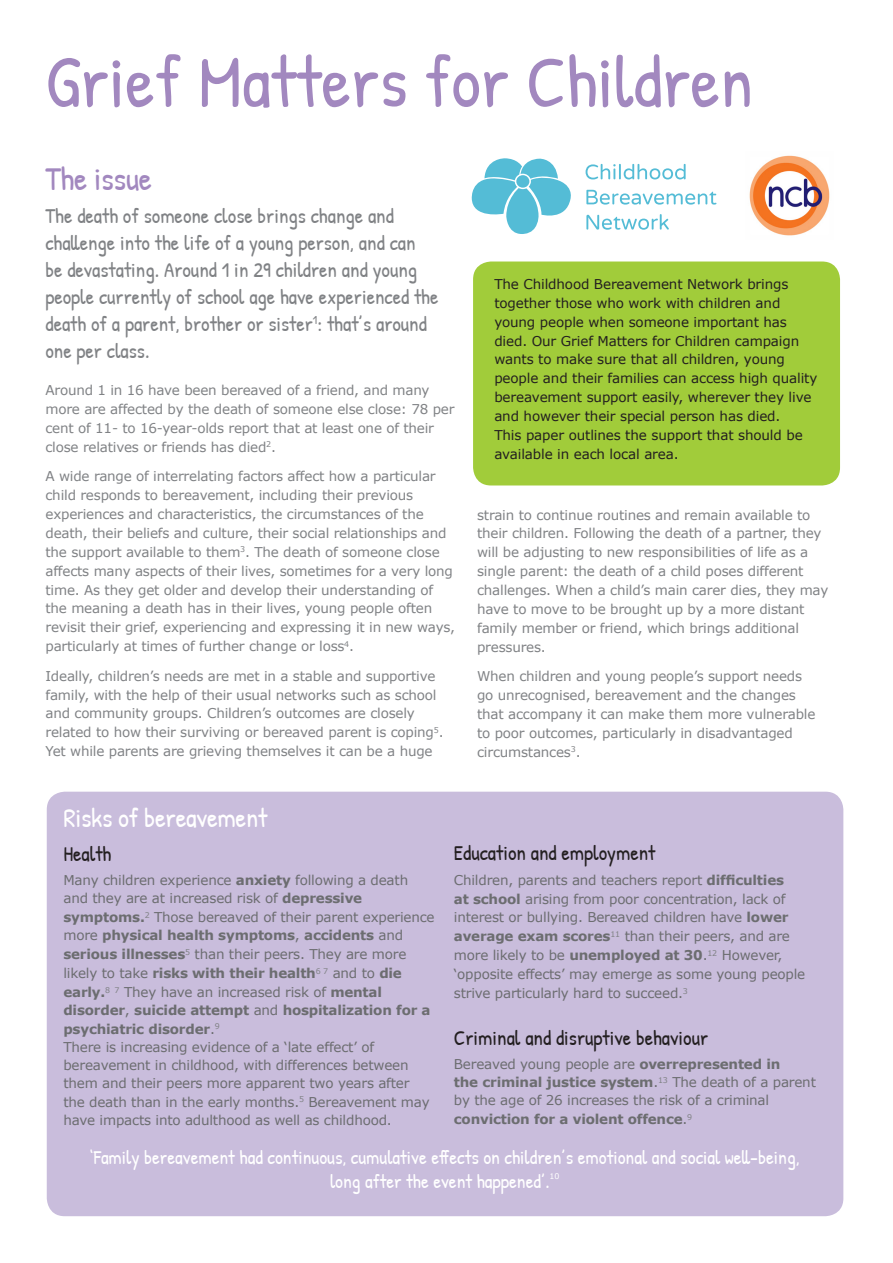
<style>
.page{position:relative;width:893px;height:1263px;background:#fff}
.page>*{position:absolute;margin:0;border:0;box-sizing:border-box;transform-origin:0 0}
.t1{font:73.65px "Patrick Hand";color:#a288bf}
.t2{font:33px "Patrick Hand";letter-spacing:-.01em;color:#a288bf}
.t3{font:27px "Patrick Hand";letter-spacing:-.01em;color:#fff}
.t4{font:21px/27px "Patrick Hand";color:#808285}
.t5{font:21px "Patrick Hand";color:#231f20}
.t6{font:19.5px/24px "Patrick Hand";color:#fff;text-align:center}
.t7{font:13.5px/18.9px "Verdana";letter-spacing:-.015em;color:#808285}
.t8{font:13.5px/18.6px "Verdana";letter-spacing:-.015em;color:#6c6d70}
.t9{font:13.5px/18.9px "Verdana";letter-spacing:-.01em;color:#231f20}
.t10{font:7.8px "Verdana";color:#fff}
.s1{font-weight:700}
</style>
<div class="page">
<svg style="left:471px;top:158px;width:100px;height:76px"></svg>
<svg style="left:586px;top:164px;width:100px;height:15px"></svg>
<svg style="left:586px;top:190px;width:130px;height:15px"></svg>
<svg style="left:586px;top:214px;width:83px;height:16px"></svg>
<img style="left:749px;top:155px;width:81px;height:81px">
<div style="left:473px;top:261px;width:367px;height:224px;background:#a1cc3a;border-radius:18px"></div>
<div style="left:47px;top:792px;width:796px;height:424px;background:#c9bddc;border-radius:18px"></div>
<p class="t1" style="left:45px;top:30px;width:709px">Grief Matters for Children</p>
<p class="t2" style="left:45px;top:156px;width:108px">The issue</p>
<p class="t4" style="left:45px;top:202px;width:394px">The death of someone close brings change and challenge into the life of a young person, and can<br>be devastating. Around 1 in 29 children and young people currently of school age have experienced the death of a parent, brother or sister<sup>1</sup>: that’s around one per class.</p>
<p class="t7" style="left:45px;top:381px;width:411px">Around 1 in 16 have been bereaved of a friend, and many more are affected by the death of someone else close: 78 per cent of 11- to 16-year-olds report that at least one of their close relatives or friends has died<sup>2</sup>.</p>
<p class="t7" style="left:45px;top:467px;width:411px">A wide range of interrelating factors affect how a particular child responds to bereavement, including their previous experiences and characteristics, the circumstances of the death, their beliefs and culture, their social relationships and the support available to them<sup>3</sup>. The death of someone close affects many aspects of their lives, sometimes for a very long time. As they get older and develop their understanding of the meaning a death has in their lives, young people often revisit their grief, experiencing and expressing it in new ways, particularly at times of further change or loss<sup>4</sup>.</p>
<p class="t7" style="left:45px;top:666px;width:400px">Ideally, children’s needs are met in a stable and supportive family, with the help of their usual networks such as school and community groups. Children’s outcomes are closely related to how their surviving or bereaved parent is coping<sup>5</sup>.<br>Yet while parents are grieving themselves it can be a huge</p>
<p class="t9" style="left:494px;top:275px;width:325px">The Childhood Bereavement Network brings together those who work with children and young people when someone important has died. Our Grief Matters for Children campaign wants to make sure that all children, young people and their families can access high quality bereavement support easily, wherever they live and however their special person has died.</p>
<p class="t9" style="left:494px;top:426px;width:310px">This paper outlines the support that should be available in each local area.</p>
<p class="t7" style="left:477px;top:505px;width:353px">strain to continue routines and remain available to their children. Following the death of a partner, they will be adjusting to new responsibilities of life as a single parent: the death of a child poses different challenges. When a child’s main carer dies, they may have to move to be brought up by a more distant family member or friend, which brings additional pressures.</p>
<p class="t7" style="left:477px;top:667px;width:340px">When children and young people’s support needs go unrecognised, bereavement and the changes that accompany it can make them more vulnerable to poor outcomes, particularly in disadvantaged circumstances<sup>3</sup>.</p>
<p class="t3" style="left:63px;top:799px;width:205px">Risks of bereavement</p>
<p class="t5" style="left:63px;top:839px;width:50px">Health</p>
<p class="t8" style="left:63px;top:871px;width:373px">Many children experience <span class="s1">anxiety</span> following a death and they are at increased risk of <span class="s1">depressive symptoms.</span><sup>2</sup> Those bereaved of their parent experience more <span class="s1">physical health symptoms</span>, <span class="s1">accidents</span> and <span class="s1">serious illnesses</span><sup>5</sup> than their peers. They are more likely to take <span class="s1">risks with their health</span><sup>6</sup> <sup>7</sup> and to <span class="s1">die early.</span><sup>8</sup> <sup>7</sup> They have an increased risk of <span class="s1">mental disorder</span>, <span class="s1">suicide attempt</span> and <span class="s1">hospitalization for a psychiatric disorder</span>.<sup>9</sup></p>
<p class="t8" style="left:63px;top:1038px;width:368px;line-height:18.1px">There is increasing evidence of a ‘late effect’ of bereavement in childhood, with differences between them and their peers more apparent two years after the death than in the early months.<sup>5</sup> Bereavement may have impacts into adulthood as well as childhood.</p>
<p class="t5" style="left:454px;top:838px;width:203px">Education and employment</p>
<p class="t8" style="left:454px;top:870px;width:353px">Children, parents and teachers report <span class="s1">difficulties<br>at school</span> arising from poor concentration, lack of interest or bullying. Bereaved children have <span class="s1">lower average exam scores</span><sup>11</sup> than their peers, and are more likely to be <span class="s1">unemployed at 30</span>.<sup>12</sup> However, ‘opposite effects’ may emerge as some young people strive particularly hard to succeed.<sup>3</sup></p>
<p class="t5" style="left:454px;top:1023px;width:256px">Criminal and disruptive behaviour</p>
<p class="t8" style="left:454px;top:1054px;width:364px">Bereaved young people are <span class="s1">overrepresented in<br>the criminal justice system</span>.<sup>13</sup> The death of a parent by the age of 26 increases the risk of a criminal <span class="s1">conviction for a violent offence</span>.<sup>9</sup></p>
<p class="t6" style="left:90px;top:1145px;width:711px">‘Family bereavement had continuous, cumulative effects on children’s emotional and social well-being, long after the event happened’.</p>
<p class="t10" style="left:550px;top:1171px;width:11px">10</p>
</div>
